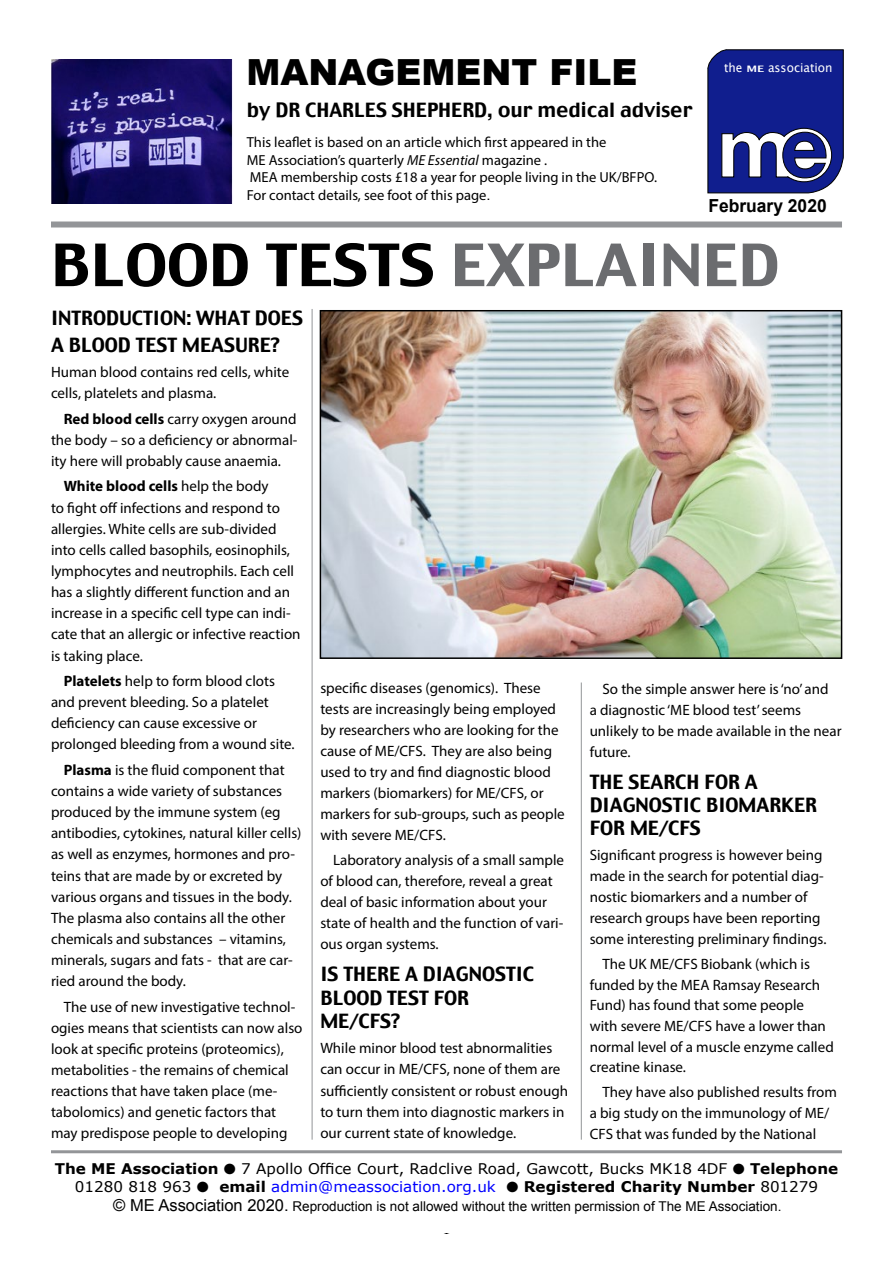
<style>
.page{position:relative;width:893px;height:1263px;background:#fff}
.page>*{position:absolute;margin:0;border:0;box-sizing:border-box;transform-origin:0 0}
.t1{font:57.75px "Charcoal";color:#000;scale:1.08 1}
.t2{font:900 36px "Arial";color:#000}
.t3{font:19.5px/23.4px "Charcoal";color:#000}
.t4{font:700 18px "Arial";color:#000}
.t5{font:18px "Times";color:#000}
.t6{font:15px/21.1px "Myriad Pro";color:#000}
.t7{font:14.7px/17.7px "Verdana";color:#000;text-align:center}
.t8{font:14.55px/17.4px "Myriad Pro";color:#000}
.t9{font:13.5px "Arial";color:#000}
.t10{font:12.3px "Lucida Grande";color:#fff}
.s1{font-weight:700;font-size:9px}
.s2{font-style:italic}
.s3{font-family:"Arial"}
.s4{color:#6b6c6f}
.s5{font-weight:700}
.s6{color:#00f}
.s7{font-size:16.5px}
</style>
<div class="page">
<div style="left:51px;top:221px;width:791px;height:6px;background:#939598"></div>
<hr style="left:51px;top:1150px;width:791px;height:3px;background:#939598">
<hr style="left:312px;top:309px;width:1px;height:831px;background:#939598">
<hr style="left:581px;top:682px;width:1px;height:458px;background:#939598">
<img style="left:323px;top:313px;width:516px;height:343px">
<div style="left:320px;top:310px;width:522px;height:349px;border:2px solid #000"></div>
<img style="left:51px;top:59px;width:182px;height:145px">
<svg style="left:707px;top:49px;width:137px;height:144px;background:#323d95"></svg>
<div style="left:724px;top:62px;width:114px;height:14px;background:#101e8e"></div>
<h2 class="t2" style="left:246px;top:46px;width:392px">MANAGEMENT FILE</h2>
<p class="t10" style="left:724px;top:60px;width:110px">the <span class="s1">ME</span> association</p>
<h3 class="t3" style="left:247px;top:99px;width:447px">by DR CHARLES SHEPHERD, our medical adviser</h3>
<p class="t8" style="left:247px;top:133px;width:412px">This leaflet is based on an article which first appeared in the<br>ME Association’s quarterly <span class="s2">ME Essential</span> magazine .<br>MEA membership costs £18 a year for people living in the UK/BFPO.<br>For contact details, see foot of this page<span class="s3">.</span></p>
<p class="t4" style="left:708px;top:194px;width:120px">February 2020</p>
<h1 class="t1" style="left:51px;top:228px;width:676px">BLOOD TESTS <span class="s4">EXPLAINED</span></h1>
<h3 class="t3" style="left:51px;top:305px;width:254px;line-height:27px">INTRODUCTION: WHAT DOES<br>A BLOOD TEST MEASURE?</h3>
<p class="t6" style="left:51px;top:361px;width:240px">Human blood contains red cells, white cells, platelets and plasma.</p>
<p class="t6" style="left:51px;top:408px;width:248px;text-align:justify;text-indent:13px"><span class="s5">Red blood cells</span> carry oxygen around the body – so a deficiency or abnormal&shy;ity here will probably cause anaemia.</p>
<p class="t6" style="left:51px;top:475px;width:251px;text-indent:13px"><span class="s5">White blood cells</span> help the body<br>to fight off infections and respond to allergies. White cells are sub-divided into cells called basophils, eosinophils, lymphocytes and neutrophils. Each cell has a slightly different function and an increase in a specific cell type can indi&shy;cate that an allergic or infective reaction is taking place.</p>
<p class="t6" style="left:51px;top:670px;width:245px;text-indent:13px"><span class="s5">Platelets</span> help to form blood clots and prevent bleeding. So a platelet deficiency can cause excessive or prolonged bleeding from a wound site.</p>
<p class="t6" style="left:51px;top:759px;width:252px;text-indent:13px"><span class="s5">Plasma</span> is the fluid component that contains a wide variety of substances produced by the immune system (eg antibodies, cytokines, natural killer cells) as well as enzymes, hormones and pro&shy;teins that are made by or excreted by various organs and tissues in the body.<br>The plasma also contains all the other chemicals and substances – vitamins, minerals, sugars and fats - that are car&shy;ried around the body.</p>
<p class="t6" style="left:51px;top:996px;width:253px;text-indent:13px">The use of new investigative technol&shy;ogies means that scientists can now also look at specific proteins (proteomics), metabolities - the remains of chemical reactions that have taken place (me&shy;tabolomics) and genetic factors that may predispose people to developing</p>
<p class="t6" style="left:320px;top:677px;width:246px">specific diseases (genomics). These tests are increasingly being employed by researchers who are looking for the cause of ME/CFS. They are also being used to try and find diagnostic blood markers (biomarkers) for ME/CFS, or markers for sub-groups, such as people with severe ME/CFS.</p>
<p class="t6" style="left:320px;top:850px;width:245px;text-indent:13px">Laboratory analysis of a small sample of blood can, therefore, reveal a great deal of basic information about your state of health and the function of vari&shy;ous organ systems.</p>
<h3 class="t3" style="left:320px;top:964px;width:215px">IS THERE A DIAGNOSTIC<br>BLOOD TEST FOR<br>ME/CFS?</h3>
<p class="t6" style="left:320px;top:1038px;width:249px">While minor blood test abnormalities can occur in ME/CFS, none of them are sufficiently consistent or robust enough to turn them into diagnostic markers in our current state of knowledge.</p>
<p class="t6" style="left:590px;top:678px;width:253px;text-indent:13px">So the simple answer here is ‘no’ and<br>a diagnostic ‘ME blood test’ seems unlikely to be made available in the near future.</p>
<h3 class="t3" style="left:590px;top:771px;width:229px">THE SEARCH FOR A<br>DIAGNOSTIC BIOMARKER<br>FOR ME/CFS</h3>
<p class="t6" style="left:590px;top:845px;width:238px">Significant progress is however being made in the search for potential diag&shy;nostic biomarkers and a number of research groups have been reporting some interesting preliminary findings.</p>
<p class="t6" style="left:590px;top:953px;width:246px;line-height:20.7px;text-indent:13px">The UK ME/CFS Biobank (which is funded by the MEA Ramsay Research<br>Fund) has found that some people with severe ME/CFS have a lower than normal level of a muscle enzyme called creatine kinase.</p>
<p class="t6" style="left:590px;top:1082px;width:249px;line-height:20.7px;text-indent:13px">They have also published results from a big study on the immunology of ME/<br>CFS that was funded by the National</p>
<p class="t7" style="left:55px;top:1160px;width:785px"><span class="s5">The ME Association</span> ● 7 Apollo Office Court, Radclive Road, Gawcott, Bucks MK18 4DF ● <span class="s5">Telephone<br></span>01280 818 963 ● <span class="s5">email</span> <span class="s6">admin@meassociation.org.uk</span> ● <span class="s5">Registered Charity Number</span> 801279</p>
<p class="t9" style="left:113px;top:1197px;width:670px"><span class="s7">© ME Association 2020.</span> Reproduction is not allowed without the written permission of The ME Association.</p>
<p class="t5" style="left:442px;top:1211px;width:10px">1</p>
</div>
